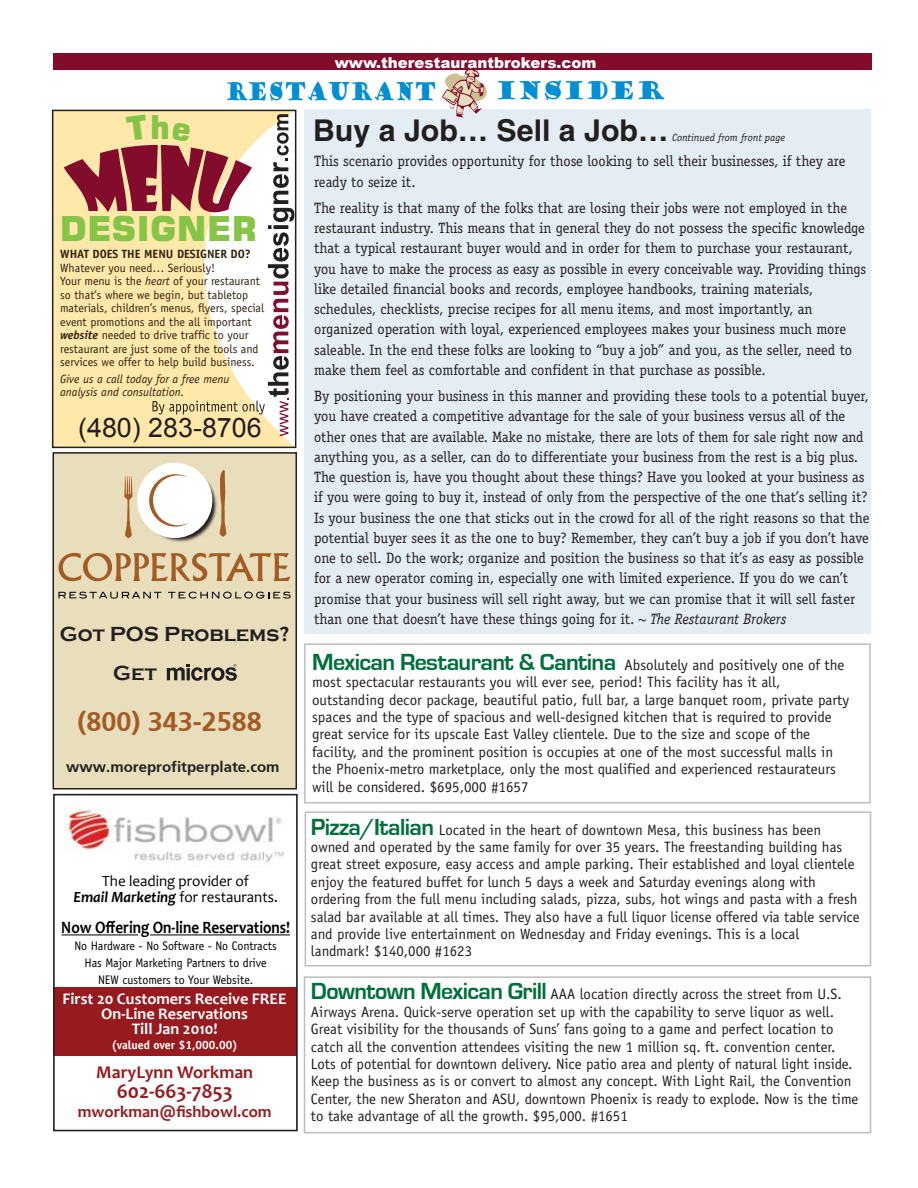
<style>
.page{position:relative;width:918px;height:1188px;background:#fff}
.page>*{position:absolute;margin:0;border:0;box-sizing:border-box;transform-origin:0 0}
.t1{font:34.35px "Square 721 Blk";color:#85c446}
.t2{font:33px "Square 721 Blk";color:#85c446}
.t3{font:700 30px "Helvetica";color:#231f20}
.t4{font:700 27px "Frutiger SBIN Bdv 1";color:#a45c26}
.t5{font:26.85px "Arial";color:#231f20}
.t6{font:24px "Goudy Stout";color:#008fd4;scale:.7 1}
.t7{font:24px "Goudy Stout";color:#008fd4;scale:.9 1}
.t8{font:700 21px/39px "Copperplate Gothic";color:#231f20}
.t9{font:700 21px "Candara";color:#971b1e}
.t10{font:700 18px "Candara";color:#971b1e}
.t11{font:700 17.4px "Candara";color:#010101;scale:.87 1}
.t12{font:700 16.5px "Candara";color:#971b1e}
.t13{font:700 16.2px/15px "Candara";color:#fff;text-align:center}
.t14{font:15.6px/15.6px "Candara";color:#010101;text-align:center;scale:.96 1}
.t15{font:15px/20.2px "Officina Serif";color:#231f20}
.t16{font:15px/17.4px "Officina Sans";color:#231f20}
.t17{font:900 15px "Arial";color:#fff}
.t18{font:700 15px "Frutiger SBIN Bdv 1";color:#231f20}
.t19{font:12.45px/17.1px "Officina Sans";color:#010101;text-align:center;scale:.96 1}
.t20{font:12px/13.5px "Officina Sans";color:#2e220f}
.t21{font:italic 12px/13.5px "Officina Sans";color:#2e220f}
.t22{font:700 12px "Officina Sans";color:#fff}
.t23{font:italic 10.5px "Officina Serif";color:#231f20}
.s1{font-weight:700}
.s2{font-style:italic}
.s3{font-weight:700;font-style:italic}
.s4{font-family:"Eurostile T";font-weight:700;font-size:24px;color:#006f3b}
</style>
<div class="page">
<div style="left:304px;top:109px;width:566px;height:524px;background:#e4edf4"></div>
<div style="left:53px;top:54px;width:819px;height:16px;background:#830c2c"></div>
<svg style="left:442px;top:69px;width:45px;height:49px"></svg>
<div style="left:54px;top:112px;width:240px;height:334px;background:#ffe8aa"></div>
<div style="left:52px;top:110px;width:244px;height:338px;border:1px solid #231f20"></div>
<div style="left:53px;top:452px;width:244px;height:338px;background:#e9debc;border:1px solid #231f20"></div>
<img style="left:92px;top:436px;width:177px;height:157px">
<div style="left:137px;top:463px;width:75px;height:75px;background:#fff;border-radius:50%"></div>
<svg style="left:58px;top:592px;width:103px;height:7px"></svg>
<svg style="left:168px;top:592px;width:123px;height:7px"></svg>
<svg style="left:58px;top:553px;width:232px;height:28px"></svg>
<svg style="left:124px;top:476px;width:8px;height:62px"></svg>
<svg style="left:220px;top:470px;width:7px;height:67px"></svg>
<svg style="left:149px;top:474px;width:40px;height:53px"></svg>
<svg style="left:167px;top:664px;width:70px;height:17px"></svg>
<div style="left:54px;top:987px;width:243px;height:69px;background:#971b1e"></div>
<img style="left:65px;top:810px;width:219px;height:53px">
<hr style="left:62px;top:934px;width:228px;height:2px;background:#231f20">
<div style="left:53px;top:794px;width:245px;height:337px;border:2px solid #231f20"></div>
<svg style="left:139px;top:934px;width:11px;height:2px"></svg>
<div style="left:304px;top:643px;width:567px;height:161px;border:2px solid #bcbdc0"></div>
<div style="left:305px;top:811px;width:566px;height:156px;border:2px solid #bcbdc0"></div>
<div style="left:304px;top:976px;width:567px;height:157px;border:2px solid #bcbdc0"></div>
<svg style="left:64px;top:114px;width:230px;height:322px"></svg>
<p class="t2" style="left:149px;top:107px;width:22px">h</p>
<p class="t17" style="left:335px;top:52px;width:263px">www.therestaurantbrokers.com</p>
<p class="t6" style="left:225px;top:75px;width:304px">RESTAURANT</p>
<p class="t7" style="left:496px;top:74px;width:191px">INSIDER</p>
<p class="t3" style="left:313px;top:112px;width:357px">Buy a Job… Sell a Job…</p>
<p class="t23" style="left:672px;top:131px;width:114px">Continued from front page</p>
<p class="t1" style="left:59px;top:208px;width:199px">DESIGNER</p>
<p class="t20" style="left:60px;top:247px;width:206px"><span class="s1">WHAT DOES THE MENU DESIGNER DO?<br></span>Whatever you need… Seriously!<br>Your menu is the <span class="s2">heart</span> of your restaurant so that’s where we begin, but tabletop materials, children’s menus, flyers, special event promotions and the all important <span class="s3">website</span> needed to drive traffic to your restaurant are just some of the tools and services we offer to help build business.</p>
<p class="t21" style="left:60px;top:372px;width:171px">Give us a call today for a free menu analysis and consultation.</p>
<p class="t5" style="left:78px;top:410px;width:185px">(480) 283-8706</p>
<p class="t8" style="left:113px;top:615px;width:178px;text-indent:-53px">Got POS Problems?<br>Get</p>
<p class="t4" style="left:77px;top:706px;width:186px">(800) 343-2588</p>
<p class="t18" style="left:66px;top:758px;width:215px">www.moreprofitperplate.com</p>
<p class="t14" style="left:74px;top:873px;width:214px">The leading provider of<br><span class="s3">Email Marketing</span> for restaurants.</p>
<p class="t11" style="left:61px;top:916px;width:264px">Now Offering On-line Reservations!</p>
<p class="t19" style="left:75px;top:937px;width:212px">No Hardware - No Software - No Contracts<br>Has Major Marketing Partners to drive<br>NEW customers to Your Website.</p>
<p class="t13" style="left:63px;top:991px;width:225px">First 20 Customers Receive FREE<br>On-Line Reservations<br>Till Jan 2010!</p>
<p class="t22" style="left:111px;top:1037px;width:128px">(valued over $1,000.00)</p>
<p class="t10" style="left:96px;top:1062px;width:158px">MaryLynn Workman</p>
<p class="t9" style="left:117px;top:1078px;width:117px">602-663-7853</p>
<p class="t12" style="left:78px;top:1102px;width:195px">mworkman@fishbowl.com</p>
<p class="t15" style="left:314px;top:151px;width:533px">This scenario provides opportunity for those looking to sell their businesses, if they are ready to seize it.</p>
<p class="t15" style="left:314px;top:198px;width:553px">The reality is that many of the folks that are losing their jobs were not employed in the restaurant industry. This means that in general they do not possess the specific knowledge that a typical restaurant buyer would and in order for them to purchase your restaurant, you have to make the process as easy as possible in every conceivable way. Providing things like detailed financial books and records, employee handbooks, training materials, schedules, checklists, precise recipes for all menu items, and most importantly, an organized operation with loyal, experienced employees makes your business much more saleable. In the end these folks are looking to “buy a job” and you, as the seller, need to make them feel as comfortable and confident in that purchase as possible.</p>
<p class="t15" style="left:314px;top:386px;width:557px">By positioning your business in this manner and providing these tools to a potential buyer, you have created a competitive advantage for the sale of your business versus all of the other ones that are available. Make no mistake, there are lots of them for sale right now and anything you, as a seller, can do to differentiate your business from the rest is a big plus.<br>The question is, have you thought about these things? Have you looked at your business as if you were going to buy it, instead of only from the perspective of the one that’s selling it?<br>Is your business the one that sticks out in the crowd for all of the right reasons so that the potential buyer sees it as the one to buy? Remember, they can’t buy a job if you don’t have one to sell. Do the work; organize and position the business so that it’s as easy as possible for a new operator coming in, especially one with limited experience. If you do we can’t promise that your business will sell right away, but we can promise that it will sell faster than one that doesn’t have these things going for it. ~ <span class="s2">The Restaurant Brokers</span></p>
<p class="t16" style="left:312px;top:656px;width:539px"><span class="s4">Mexican Restaurant &amp; Cantina</span> Absolutely and positively one of the most spectacular restaurants you will ever see, period! This facility has it all, outstanding decor package, beautiful patio, full bar, a large banquet room, private party spaces and the type of spacious and well-designed kitchen that is required to provide great service for its upscale East Valley clientele. Due to the size and scope of the facility, and the prominent position is occupies at one of the most successful malls in the Phoenix-metro marketplace, only the most qualified and experienced restaurateurs will be considered. $695,000 #1657</p>
<p class="t16" style="left:311px;top:821px;width:550px"><span class="s4">Pizza/Italian</span> Located in the heart of downtown Mesa, this business has been owned and operated by the same family for over 35 years. The freestanding building has great street exposure, easy access and ample parking. Their established and loyal clientele enjoy the featured buffet for lunch 5 days a week and Saturday evenings along with ordering from the full menu including salads, pizza, subs, hot wings and pasta with a fresh salad bar available at all times. They also have a full liquor license offered via table service and provide live entertainment on Wednesday and Friday evenings. This is a local landmark! $140,000 #1623</p>
<p class="t16" style="left:311px;top:986px;width:549px"><span class="s4">Downtown Mexican Grill</span> AAA location directly across the street from U.S.<br>Airways Arena. Quick-serve operation set up with the capability to serve liquor as well.<br>Great visibility for the thousands of Suns’ fans going to a game and perfect location to catch all the convention attendees visiting the new 1 million sq. ft. convention center.<br>Lots of potential for downtown delivery. Nice patio area and plenty of natural light inside.<br>Keep the business as is or convert to almost any concept. With Light Rail, the Convention Center, the new Sheraton and ASU, downtown Phoenix is ready to explode. Now is the time to take advantage of all the growth. $95,000. #1651</p>
</div>
